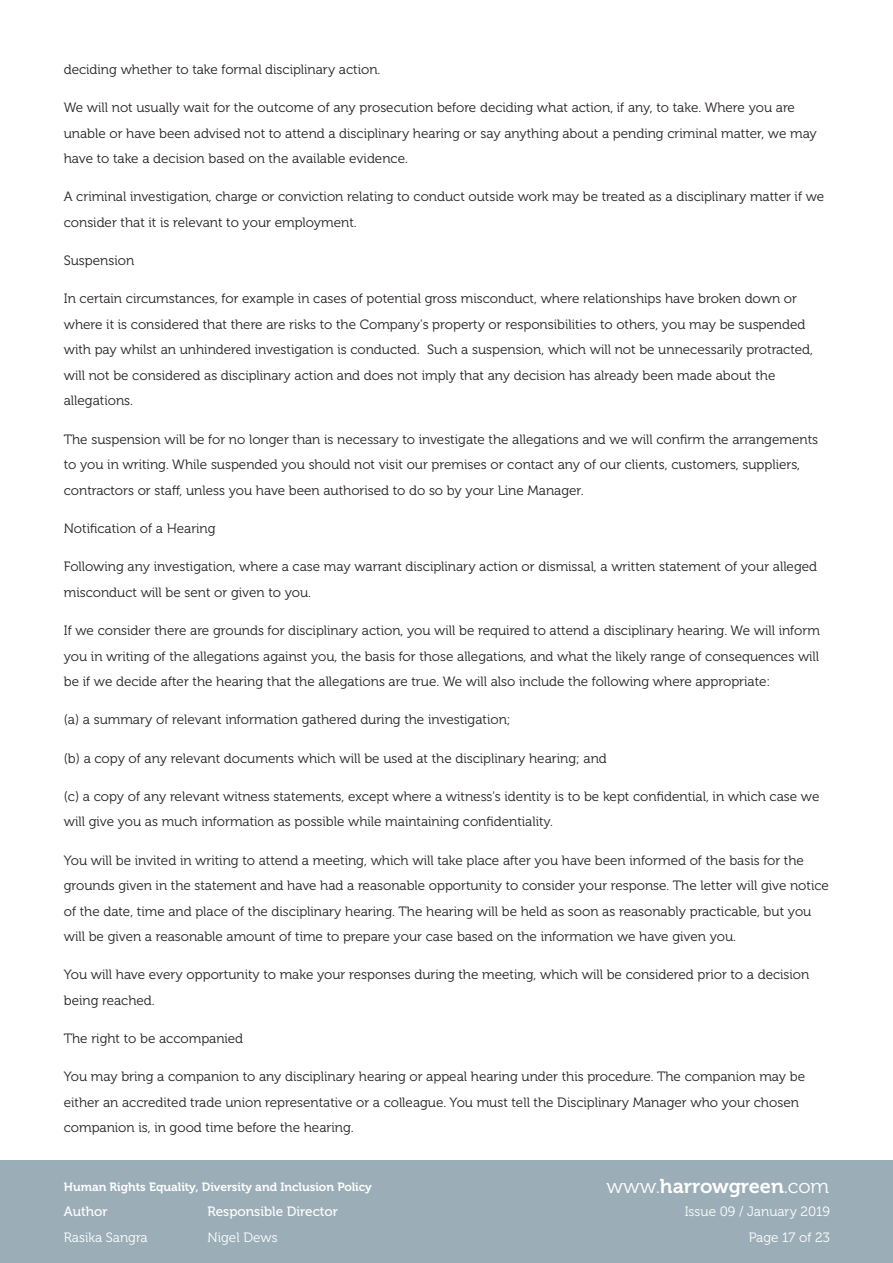
<style>
.page{position:relative;width:893px;height:1263px;background:#fff}
.page>*{position:absolute;margin:0;border:0;box-sizing:border-box;transform-origin:0 0}
.t1{font:19.95px "Museo 700";color:#fff}
.t2{font:13.5px/25.5px "Museo 300";color:#231f20}
.t3{font:13.5px/25.5px "Museo 300";color:#fff;text-align:right}
.t4{font:13.5px "Museo 500";color:#fff}
.t5{font:12px "Museo 700";color:#fff}
.s1{font-family:"Museo 300"}
</style>
<div class="page">
<div style="left:0;top:1160px;width:893px;height:103px;background:#9badb7"></div>
<p class="t2" style="left:64px;top:57px;width:318px">deciding whether to take formal disciplinary action.</p>
<p class="t2" style="left:64px;top:95px;width:755px">We will not usually wait for the outcome of any prosecution before deciding what action, if any, to take. Where you are unable or have been advised not to attend a disciplinary hearing or say anything about a pending criminal matter, we may have to take a decision based on the available evidence.</p>
<p class="t2" style="left:64px;top:184px;width:762px">A criminal investigation, charge or conviction relating to conduct outside work may be treated as a disciplinary matter if we consider that it is relevant to your employment.</p>
<p class="t2" style="left:64px;top:248px;width:72px">Suspension</p>
<p class="t2" style="left:64px;top:286px;width:751px">In certain circumstances, for example in cases of potential gross misconduct, where relationships have broken down or where it is considered that there are risks to the Company's property or responsibilities to others, you may be suspended with pay whilst an unhindered investigation is conducted. Such a suspension, which will not be unnecessarily protracted, will not be considered as disciplinary action and does not imply that any decision has already been made about the allegations.</p>
<p class="t2" style="left:64px;top:427px;width:756px">The suspension will be for no longer than is necessary to investigate the allegations and we will confirm the arrangements to you in writing. While suspended you should not visit our premises or contact any of our clients, customers, suppliers, contractors or staff, unless you have been authorised to do so by your Line Manager.</p>
<p class="t2" style="left:64px;top:516px;width:153px">Notification of a Hearing</p>
<p class="t2" style="left:64px;top:554px;width:755px">Following any investigation, where a case may warrant disciplinary action or dismissal, a written statement of your alleged misconduct will be sent or given to you.</p>
<p class="t2" style="left:64px;top:618px;width:758px;text-align:justify">If we consider there are grounds for disciplinary action, you will be required to attend a disciplinary hearing. We will inform you in writing of the allegations against you, the basis for those allegations, and what the likely range of consequences will be if we decide after the hearing that the allegations are true. We will also include the following where appropriate:</p>
<p class="t2" style="left:64px;top:707px;width:448px">(a) a summary of relevant information gathered during the investigation;</p>
<p class="t2" style="left:64px;top:745px;width:545px">(b) a copy of any relevant documents which will be used at the disciplinary hearing; and</p>
<p class="t2" style="left:64px;top:784px;width:757px">(c) a copy of any relevant witness statements, except where a witness's identity is to be kept confidential, in which case we will give you as much information as possible while maintaining confidentiality.</p>
<p class="t2" style="left:64px;top:847px;width:767px">You will be invited in writing to attend a meeting, which will take place after you have been informed of the basis for the grounds given in the statement and have had a reasonable opportunity to consider your response. The letter will give notice of the date, time and place of the disciplinary hearing. The hearing will be held as soon as reasonably practicable, but you will be given a reasonable amount of time to prepare your case based on the information we have given you.</p>
<p class="t2" style="left:64px;top:962px;width:747px">You will have every opportunity to make your responses during the meeting, which will be considered prior to a decision being reached.</p>
<p class="t2" style="left:64px;top:1026px;width:181px">The right to be accompanied</p>
<p class="t2" style="left:64px;top:1064px;width:743px">You may bring a companion to any disciplinary hearing or appeal hearing under this procedure. The companion may be either an accredited trade union representative or a colleague. You must tell the Disciplinary Manager who your chosen companion is, in good time before the hearing.</p>
<p class="t5" style="left:64px;top:1180px;width:310px">Human Rights Equality, Diversity and Inclusion Policy</p>
<h1 class="t1" style="left:606px;top:1175px;width:224px"><span class="s1">www.</span>harrowgreen<span class="s1">.com</span></h1>
<p class="t4" style="left:64px;top:1204px;width:45px">Author</p>
<p class="t3" style="left:64px;top:1224px;width:85px">Rasika Sangra</p>
<p class="t4" style="left:207px;top:1204px;width:132px">Responsible Director</p>
<p class="t3" style="left:207px;top:1224px;width:72px">Nigel Dews</p>
<p class="t3" style="left:685px;top:1199px;width:147px">Issue 09 / January 2019<br>Page 17 of 23</p>
</div>
